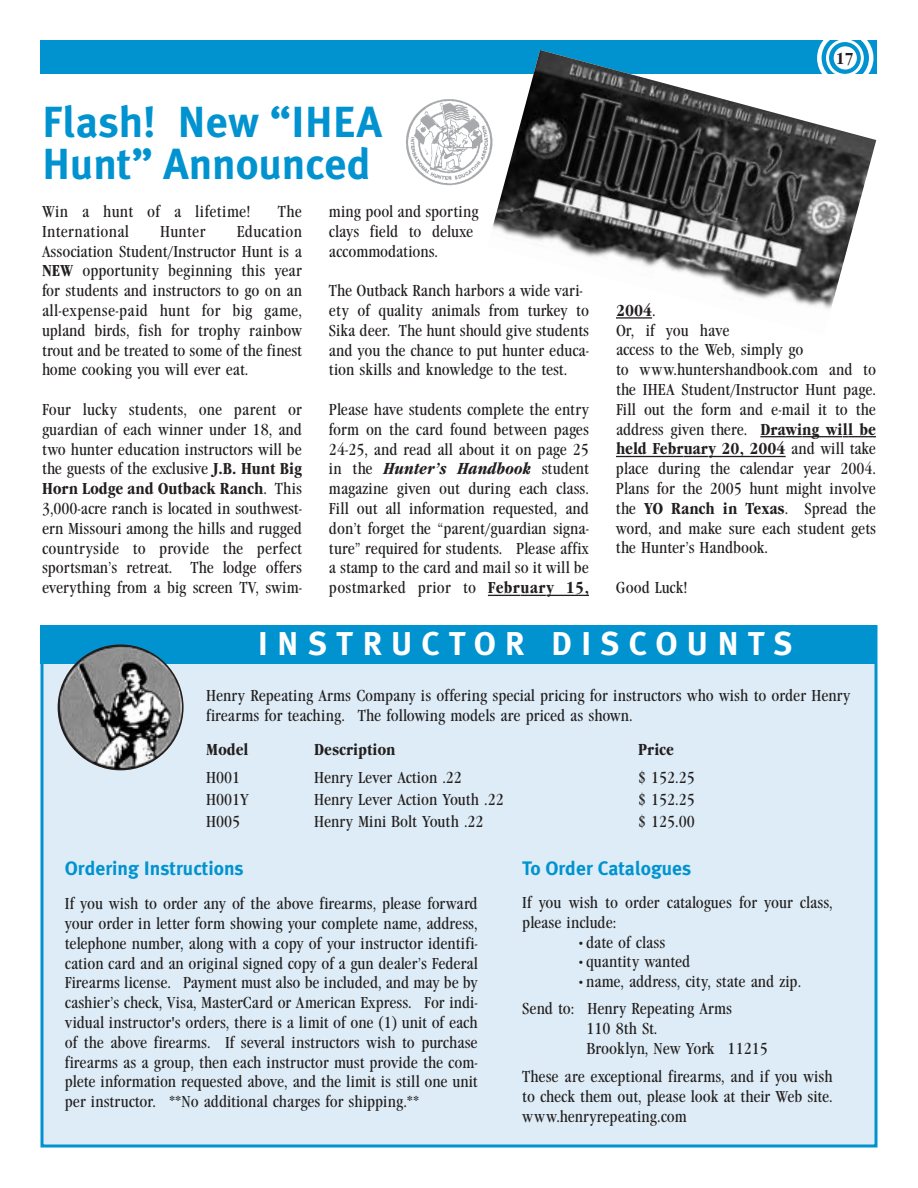
<style>
.page{position:relative;width:918px;height:1188px;background:#fff}
.page>*{position:absolute;margin:0;border:0;box-sizing:border-box;transform-origin:0 0}
.t1{font:700 43.5px/42px "Meta Plus";color:#0093d0}
.t2{font:700 33px "Meta Plus";letter-spacing:.275em;color:#fff}
.t3{font:700 19.5px "Meta Plus";color:#0093d0}
.t4{font:16.5px/19.8px "Garamond Condensed Book DTC";color:#231f1f}
.t5{font:16.5px "Garamond Condensed Bold DTC";color:#231f1f}
.t6{font:16.5px "Garamond Condensed Book DTC";letter-spacing:.02em;color:#231f1f}
.t7{font:16.5px "Garamond Condensed Bold Italic DTC";color:#231f1f}
.s1{font-family:"Garamond Condensed Bold DTC"}
.s2{font-family:"Garamond Condensed Book DTC"}
</style>
<div class="page">
<div style="left:42px;top:626px;width:834px;height:520px;background:#ddecf6"></div>
<div style="left:40px;top:625px;width:838px;height:39px;background:#0093d0"></div>
<div style="left:40px;top:40px;width:838px;height:34px;background:#0093d0"></div>
<svg style="left:818px;top:40px;width:55px;height:10px"></svg>
<svg style="left:834px;top:46px;width:23px;height:24px"></svg>
<svg style="left:488px;top:595px;width:58px;height:1px"></svg>
<hr style="left:546px;top:595px;width:43px;height:1px;background:#231f1f">
<svg style="left:760px;top:436px;width:42px;height:1px"></svg>
<hr style="left:802px;top:436px;width:40px;height:1px;background:#231f1f">
<svg style="left:843px;top:436px;width:33px;height:1px"></svg>
<hr style="left:616px;top:456px;width:44px;height:1px;background:#231f1f">
<svg style="left:660px;top:456px;width:48px;height:1px"></svg>
<hr style="left:708px;top:456px;width:78px;height:1px;background:#231f1f">
<svg style="left:58px;top:644px;width:126px;height:126px"></svg>
<img style="left:493px;top:50px;width:383px;height:269px">
<img style="left:406px;top:93px;width:88px;height:93px">
<h1 class="t1" style="left:42px;top:104px;width:342px">Flash! New “IHEA<br>Hunt” Announced</h1>
<p class="t6" style="left:42px;top:205px;width:210px">Win a hunt of a lifetime!</p>
<p class="t4" style="left:278px;top:203px;width:26px">The</p>
<p class="t6" style="left:42px;top:225px;width:88px">International</p>
<p class="t4" style="left:160px;top:223px;width:47px">Hunter</p>
<p class="t4" style="left:42px;top:223px;width:262px;text-align:justify;text-indent:195px">Education Association Student/Instructor Hunt is a <span class="s1">NEW</span> opportunity beginning this year for students and instructors to go on an all-expense-paid hunt for big game, upland birds, fish for trophy rainbow trout and be treated to some of the finest home cooking you will ever eat.</p>
<p class="t4" style="left:42px;top:401px;width:262px;text-align:justify">Four lucky students, one parent or guardian of each winner under 18, and two hunter education instructors will be the guests of the exclusive <span class="s1">J.B. Hunt Big</span></p>
<p class="t5" style="left:42px;top:482px;width:262px">Horn Lodge and Outback Ranch<span class="s2">. This</span></p>
<p class="t4" style="left:42px;top:500px;width:261px;text-align:justify">3,000-acre ranch is located in southwest&shy;ern Missouri among the hills and rugged countryside to provide the perfect sportsman’s retreat. The lodge offers everything from a big screen TV, swim-</p>
<p class="t4" style="left:329px;top:203px;width:151px">ming pool and sporting clays field to deluxe accommodations.</p>
<p class="t4" style="left:329px;top:282px;width:262px">The Outback Ranch harbors a wide vari&shy;ety of quality animals from turkey to Sika deer. The hunt should give students and you the chance to put hunter educa&shy;tion skills and knowledge to the test.</p>
<p class="t4" style="left:329px;top:401px;width:262px;text-align:justify">Please have students complete the entry form on the card found between pages 24-25, and read all about it on page 25</p>
<p class="t7" style="left:329px;top:462px;width:261px"><span class="s2">in the</span> Hunter’s Handbook <span class="s2">student</span></p>
<p class="t4" style="left:329px;top:480px;width:262px;text-align:justify">magazine given out during each class.<br>Fill out all information requested, and don’t forget the “parent/guardian signa&shy;ture” required for students. Please affix a stamp to the card and mail so it will be postmarked prior to <span class="s1">February 15,</span></p>
<p class="t5" style="left:836px;top:51px;width:20px">17</p>
<p class="t5" style="left:616px;top:304px;width:41px">2004<span class="s2">.</span></p>
<p class="t4" style="left:616px;top:322px;width:262px">Or, if you have<br>access to the Web, simply go<br>to www.huntershandbook.com and to the IHEA Student/Instructor Hunt page.<br>Fill out the form and e-mail it to the address given there. <span class="s1">Drawing will be</span></p>
<p class="t5" style="left:616px;top:442px;width:261px">held February 20, 2004 <span class="s2">and will take</span></p>
<p class="t4" style="left:616px;top:460px;width:261px">place during the calendar year 2004.<br>Plans for the 2005 hunt might involve</p>
<p class="t5" style="left:616px;top:502px;width:261px"><span class="s2">the</span> YO Ranch in Texas<span class="s2">. Spread the</span></p>
<p class="t4" style="left:616px;top:520px;width:262px">word, and make sure each student gets the Hunter’s Handbook.</p>
<p class="t4" style="left:616px;top:579px;width:73px">Good Luck!</p>
<h2 class="t2" style="left:258px;top:631px;width:537px">INSTRUCTOR DISCOUNTS</h2>
<p class="t4" style="left:206px;top:687px;width:646px">Henry Repeating Arms Company is offering special pricing for instructors who wish to order Henry firearms for teaching. The following models are priced as shown.</p>
<p class="t5" style="left:206px;top:743px;width:44px">Model</p>
<p class="t5" style="left:314px;top:743px;width:83px">Description</p>
<p class="t5" style="left:638px;top:743px;width:37px">Price</p>
<p class="t4" style="left:206px;top:769px;width:36px">H001</p>
<p class="t4" style="left:314px;top:769px;width:149px">Henry Lever Action .22</p>
<p class="t4" style="left:638px;top:769px;width:58px">$ 152.25</p>
<p class="t4" style="left:206px;top:791px;width:44px">H001Y</p>
<p class="t4" style="left:314px;top:791px;width:191px">Henry Lever Action Youth .22</p>
<p class="t4" style="left:638px;top:791px;width:58px">$ 152.25</p>
<p class="t4" style="left:206px;top:813px;width:36px">H005</p>
<p class="t4" style="left:314px;top:813px;width:171px">Henry Mini Bolt Youth .22</p>
<p class="t4" style="left:638px;top:813px;width:58px">$ 125.00</p>
<p class="t3" style="left:65px;top:861px;width:180px">Ordering Instructions</p>
<p class="t4" style="left:65px;top:895px;width:414px;text-align:justify">If you wish to order any of the above firearms, please forward your order in letter form showing your complete name, address, telephone number, along with a copy of your instructor identifi&shy;cation card and an original signed copy of a gun dealer’s Federal Firearms license. Payment must also be included, and may be by cashier’s check, Visa, MasterCard or American Express. For indi&shy;vidual instructor's orders, there is a limit of one (1) unit of each of the above firearms. If several instructors wish to purchase firearms as a group, then each instructor must provide the com&shy;plete information requested above, and the limit is still one unit per instructor. **No additional charges for shipping.**</p>
<p class="t3" style="left:522px;top:861px;width:171px">To Order Catalogues</p>
<p class="t4" style="left:522px;top:894px;width:312px">If you wish to order catalogues for your class, please include:</p>
<p class="t4" style="left:576px;top:933px;width:90px">•date of class</p>
<p class="t4" style="left:576px;top:953px;width:115px">•quantity wanted</p>
<p class="t4" style="left:522px;top:969px;width:280px;line-height:27px;text-indent:54px">•name, address, city, state and zip.<br>Send to: Henry Repeating Arms</p>
<p class="t4" style="left:587px;top:1020px;width:183px">110 8th St.<br>Brooklyn, New York 11215</p>
<p class="t4" style="left:522px;top:1068px;width:312px;text-align:justify">These are exceptional firearms, and if you wish to check them out, please look at their Web site. www.henryrepeating.com</p>
</div>
